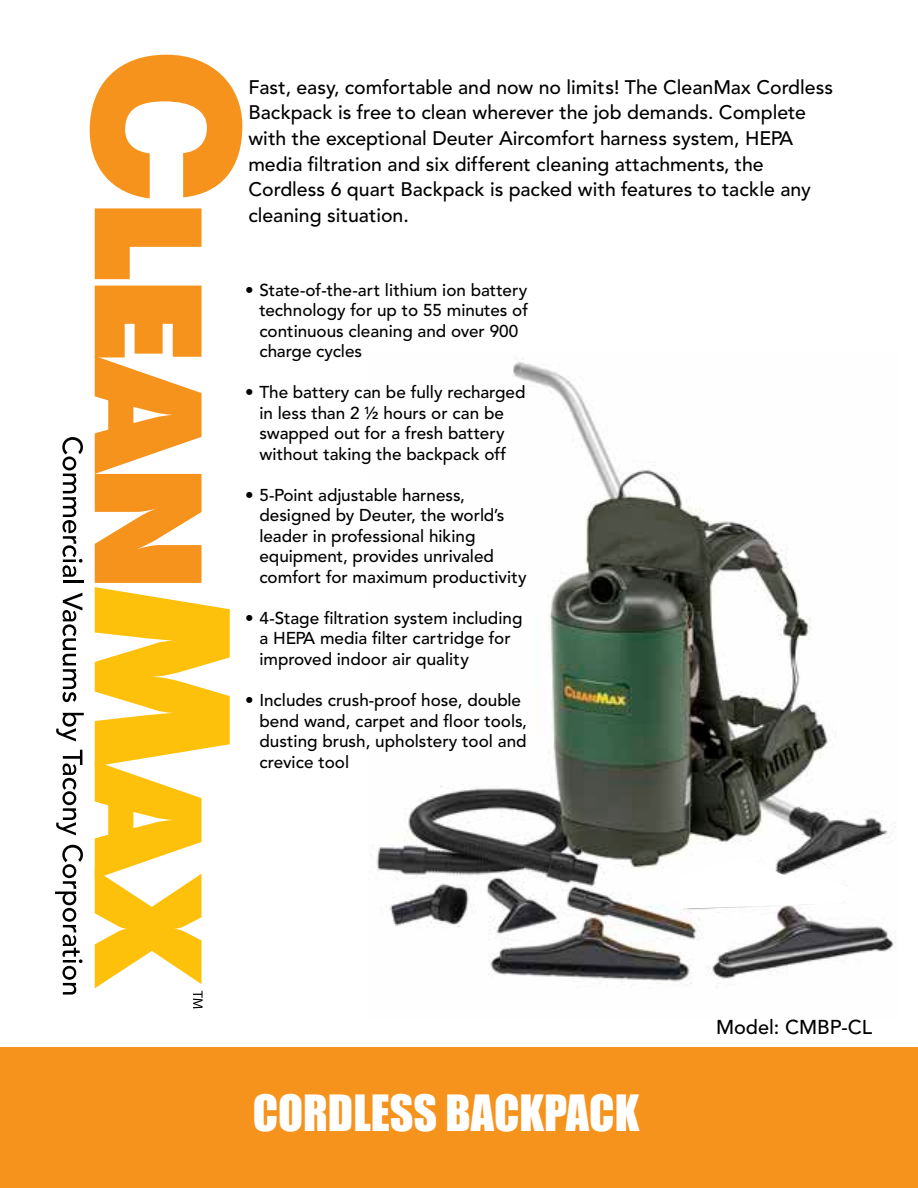
<style>
.page{position:relative;width:918px;height:1188px;background:#fff}
.page>*{position:absolute;margin:0;border:0;box-sizing:border-box;transform-origin:0 0}
.t1{font:45.9px "Impact";color:#fff}
.t2{font:500 19.95px "Avenir";color:#000}
.t3{font:500 19.5px/25.7px "Avenir";color:#000}
.t4{font:500 17.1px/20.5px "Avenir";color:#000}
</style>
<div class="page">
<img style="left:376px;top:358px;width:520px;height:630px">
<div style="left:0;top:1048px;width:918px;height:140px;background:#f6931c"></div>
<svg style="left:95px;top:208px;width:107px;height:71px"></svg>
<svg style="left:90px;top:55px;width:152px;height:143px"></svg>
<svg style="left:62px;top:437px;width:21px;height:140px"></svg>
<hr style="left:63px;top:581px;width:21px;height:2px;background:#000">
<svg style="left:63px;top:593px;width:19px;height:109px"></svg>
<svg style="left:56px;top:713px;width:28px;height:28px"></svg>
<svg style="left:56px;top:750px;width:26px;height:85px"></svg>
<svg style="left:55px;top:845px;width:28px;height:150px"></svg>
<svg style="left:95px;top:286px;width:135px;height:722px"></svg>
<svg style="left:680px;top:856px;width:175px;height:53px"></svg>
<p class="t3" style="left:249px;top:75px;width:586px">Fast, easy, comfortable and now no limits! The CleanMax Cordless Backpack is free to clean wherever the job demands. Complete with the exceptional Deuter Aircomfort harness system, HEPA media filtration and six different cleaning attachments, the Cordless 6 quart Backpack is packed with features to tackle any cleaning situation.</p>
<p class="t4" style="left:259px;top:280px;width:270px;text-indent:-14px">• State-of-the-art lithium ion battery technology for up to 55 minutes of continuous cleaning and over 900 charge cycles</p>
<p class="t4" style="left:245px;top:382px;width:282px;text-align:center">• The battery can be fully recharged in less than 2 ½ hours or can be swapped out for a fresh battery without taking the backpack off</p>
<p class="t4" style="left:259px;top:485px;width:269px;text-indent:-14px">• 5-Point adjustable harness, designed by Deuter, the world’s leader in professional hiking equipment, provides unrivaled comfort for maximum productivity</p>
<p class="t4" style="left:259px;top:608px;width:265px;text-indent:-14px">• 4-Stage filtration system including a HEPA media filter cartridge for improved indoor air quality</p>
<p class="t4" style="left:259px;top:690px;width:269px;text-indent:-14px">• Includes crush-proof hose, double bend wand, carpet and floor tools, dusting brush, upholstery tool and crevice tool</p>
<h1 class="t1" style="left:253px;top:1078px;width:388px">CORDLESS BACKPACK</h1>
<p class="t2" style="left:716px;top:1016px;width:158px">Model: CMBP-CL</p>
</div>
